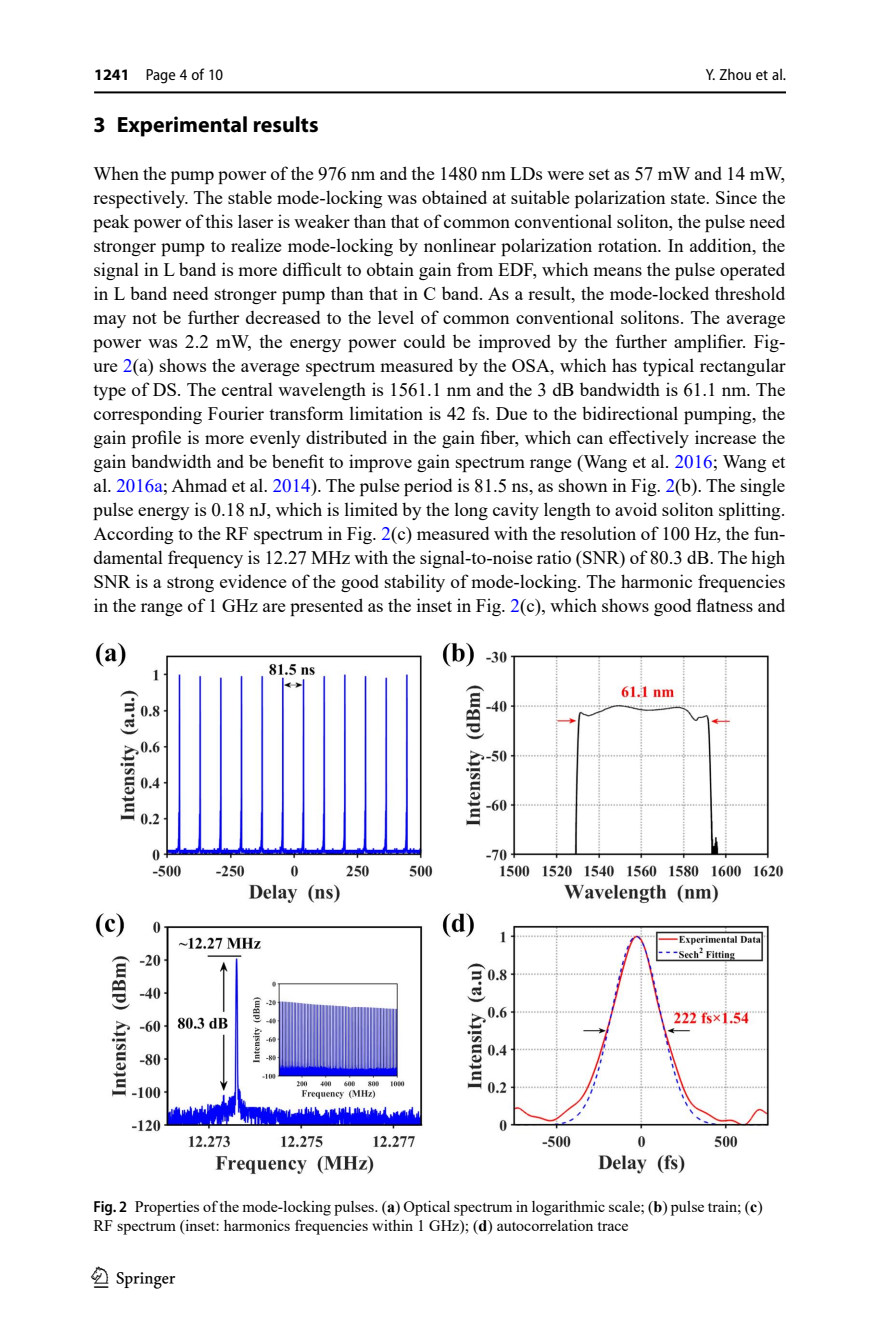
<style>
.page{position:relative;width:879px;height:1333px;background:#fff}
.page>*{position:absolute;margin:0;border:0;box-sizing:border-box;transform-origin:0 0}
.t1{font:30px "Springnew";color:#000}
.Head_1{font:700 22px "Myriad Pro";color:#000}
.Body_Text{font:19px/24px "Times New Roman";color:#000;text-align:justify}
.Figure_Caption{font:16px/18.4px "Times New Roman";color:#000}
.t2{font:semi-condensed 16px "Myriad Pro";color:#000}
.s1{font-weight:700;font-stretch:normal}
.s2{color:#00f}
.s3{font-family:"Myriad Pro";font-weight:600;font-stretch:semi-condensed}
.s4{font-weight:700}
</style>
<div class="page">
<hr style="left:94px;top:91px;width:692px;height:2px;background:#000">
<img style="left:95px;top:642px;width:689px;height:533px">
<p class="t2" style="left:94px;top:66px;width:131px"><span class="s1">1241</span> Page 4 of 10</p>
<p class="t2" style="left:706px;top:66px;width:82px">Y. Zhou et al.</p>
<p class="Head_1" style="left:94px;top:110px;width:226px">3 Experimental results</p>
<p class="Body_Text" style="left:94px;top:161px;width:693px">When the pump power of the 976 nm and the 1480 nm LDs were set as 57 mW and 14 mW, respectively. The stable mode-locking was obtained at suitable polarization state. Since the peak power of this laser is weaker than that of common conventional soliton, the pulse need stronger pump to realize mode-locking by nonlinear polarization rotation. In addition, the signal in L band is more difficult to obtain gain from EDF, which means the pulse operated in L band need stronger pump than that in C band. As a result, the mode-locked threshold may not be further decreased to the level of common conventional solitons. The average power was 2.2 mW, the energy power could be improved by the further amplifier. Fig&shy;ure <span class="s2">2</span>(a) shows the average spectrum measured by the OSA, which has typical rectangular type of DS. The central wavelength is 1561.1 nm and the 3 dB bandwidth is 61.1 nm. The corresponding Fourier transform limitation is 42 fs. Due to the bidirectional pumping, the gain profile is more evenly distributed in the gain fiber, which can effectively increase the gain bandwidth and be benefit to improve gain spectrum range (Wang et al. <span class="s2">2016</span>; Wang et al. <span class="s2">2016a</span>; Ahmad et al. <span class="s2">2014</span>). The pulse period is 81.5 ns, as shown in Fig. <span class="s2">2</span>(b). The single pulse energy is 0.18 nJ, which is limited by the long cavity length to avoid soliton splitting.<br>According to the RF spectrum in Fig. <span class="s2">2</span>(c) measured with the resolution of 100 Hz, the fun&shy;damental frequency is 12.27 MHz with the signal-to-noise ratio (SNR) of 80.3 dB. The high SNR is a strong evidence of the good stability of mode-locking. The harmonic frequencies in the range of 1 GHz are presented as the inset in Fig. <span class="s2">2</span>(c), which shows good flatness and</p>
<p class="Figure_Caption" style="left:94px;top:1197px;width:670px"><span class="s3">Fig. 2</span> Properties of the mode-locking pulses. (<span class="s4">a</span>) Optical spectrum in logarithmic scale; (<span class="s4">b</span>) pulse train; (<span class="s4">c</span>)<br>RF spectrum (inset: harmonics frequencies within 1 GHz); (<span class="s4">d</span>) autocorrelation trace</p>
<h1 class="t1" style="left:94px;top:1260px;width:83px">1 3</h1>
</div>
